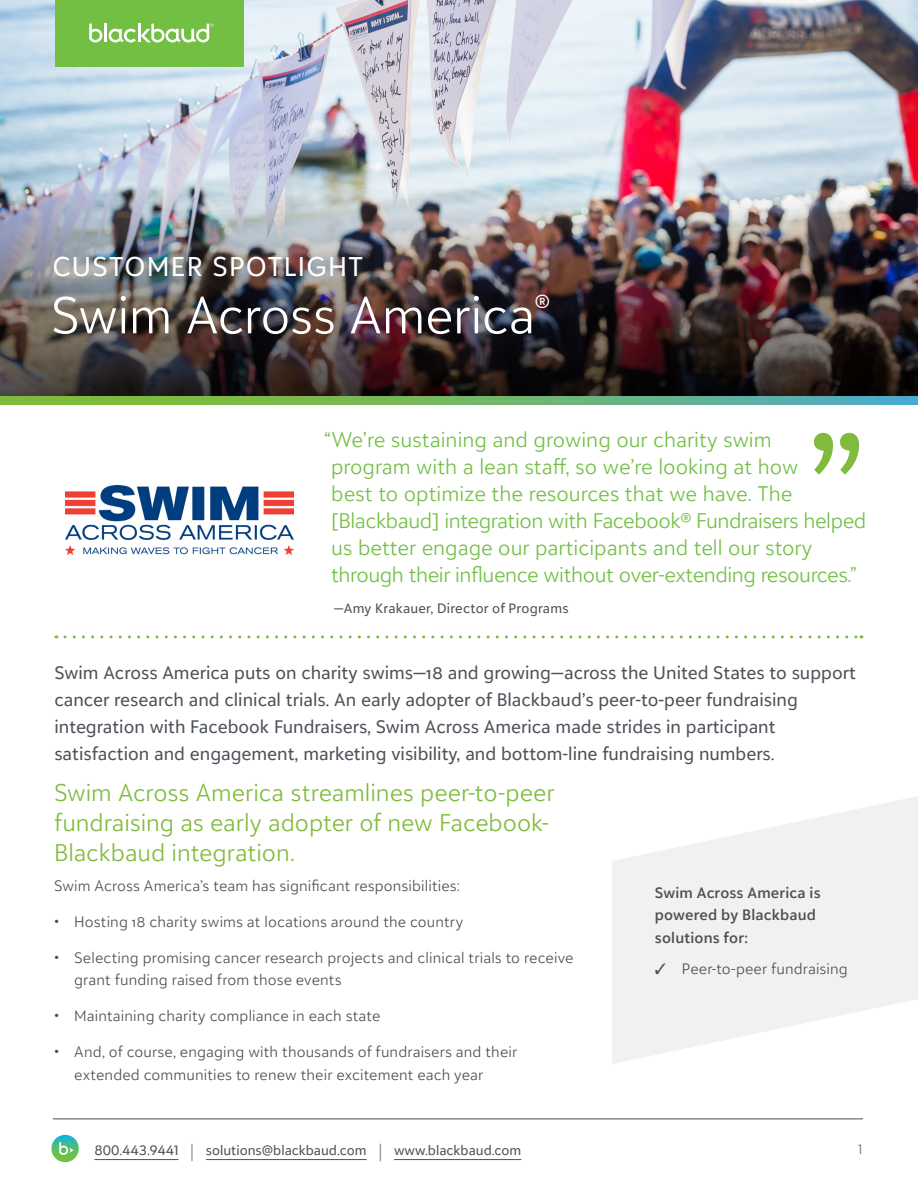
<style>
.page{position:relative;width:918px;height:1188px;background:#fff}
.page>*{position:absolute;margin:0;border:0;box-sizing:border-box;transform-origin:0 0}
.t1{font:300 51px "Blackbaud Sans";letter-spacing:-.01em;color:#fff}
.t2{font:27px "Blackbaud Sans";letter-spacing:.05em;color:#fff}
.t3{font:300 24px/30px "Blackbaud Sans";color:#80bb3d}
.t4{font:300 21px/27px "Blackbaud Sans";color:#72bf44}
.t5{font:18px/27px "Blackbaud Sans";color:#4d525a}
.t6{font:300 15px/22.5px "Blackbaud Sans";letter-spacing:.01em;color:#4f4e52}
.t7{font:600 15px/22.5px "Blackbaud Sans";letter-spacing:.01em;color:#4f4e52}
.t8{font:13.5px "Blackbaud Sans";color:#4d525a}
.t9{font:13.5px "Blackbaud Sans";letter-spacing:.015em;color:#4f4e52}
.t10{font:300 13.5px "Blackbaud Sans";color:#6c6b6f}
.s1{font-weight:300;font-size:20.25px;color:#71757b}
</style>
<div class="page">
<hr style="left:53px;top:1119px;width:810px;height:1px;background:#4f4e52">
<svg style="left:51px;top:1135px;width:28px;height:27px"></svg>
<svg style="left:59px;top:1142px;width:15px;height:13px"></svg>
<hr style="left:94px;top:1159px;width:85px;height:1px;background:#4d525a">
<hr style="left:206px;top:1159px;width:161px;height:1px;background:#4d525a">
<hr style="left:394px;top:1159px;width:127px;height:1px;background:#4d525a">
<img style="left:0;top:0;width:918px;height:189px">
<img style="left:0;top:189px;width:918px;height:207px">
<img style="left:65px;top:485px;width:229px;height:69px">
<svg style="left:0;top:396px;width:918px;height:9px;background:#6fb56f"></svg>
<svg style="left:65px;top:635px;width:797px;height:3px"></svg>
<svg style="left:612px;top:796px;width:306px;height:268px;fill:#f1f1f2"></svg>
<svg style="left:814px;top:433px;width:45px;height:41px"></svg>
<div style="left:55px;top:0;width:189px;height:67px;background:#72bf44"></div>
<svg style="left:89px;top:24px;width:13px;height:18px"></svg>
<hr style="left:104px;top:24px;width:3px;height:18px;background:#fff">
<svg style="left:109px;top:24px;width:105px;height:19px"></svg>
<h2 class="t2" style="left:53px;top:250px;width:312px">CUSTOMER SPOTLIGHT</h2>
<h1 class="t1" style="left:51px;top:284px;width:501px">Swim Across America<sup>®</sup></h1>
<p class="t4" style="left:331px;top:426px;width:537px;text-indent:-7px">“We’re sustaining and growing our charity swim<br>program with a lean staff, so we’re looking at how<br>best to optimize the resources that we have. The [Blackbaud] integration with Facebook® Fundraisers helped us better engage our participants and tell our story through their influence without over-extending resources.”</p>
<p class="t9" style="left:334px;top:600px;width:236px">—Amy Krakauer, Director of Programs</p>
<p class="t5" style="left:54px;top:659px;width:803px">Swim Across America puts on charity swims—18 and growing—across the United States to support cancer research and clinical trials. An early adopter of Blackbaud’s peer-to-peer fundraising integration with Facebook Fundraisers, Swim Across America made strides in participant satisfaction and engagement, marketing visibility, and bottom-line fundraising numbers.</p>
<h3 class="t3" style="left:54px;top:778px;width:502px">Swim Across America streamlines peer-to-peer fundraising as early adopter of new Facebook-<br>Blackbaud integration.</h3>
<p class="t6" style="left:54px;top:874px;width:407px">Swim Across America’s team has significant responsibilities:</p>
<p class="t6" style="left:54px;top:910px;width:411px">• Hosting 18 charity swims at locations around the country</p>
<p class="t6" style="left:74px;top:946px;width:501px;text-indent:-20px">• Selecting promising cancer research projects and clinical trials to receive grant funding raised from those events</p>
<p class="t6" style="left:54px;top:1004px;width:328px">• Maintaining charity compliance in each state</p>
<p class="t6" style="left:74px;top:1040px;width:444px;text-indent:-20px">• And, of course, engaging with thousands of fundraisers and their extended communities to renew their excitement each year</p>
<p class="t7" style="left:655px;top:881px;width:167px">Swim Across America is powered by Blackbaud solutions for:</p>
<p class="t6" style="left:655px;top:957px;width:194px">✓ Peer-to-peer fundraising</p>
<p class="t8" style="left:94px;top:1142px;width:429px">800.443.9441 <span class="s1">|</span> solutions@blackbaud.com <span class="s1">|</span> www.blackbaud.com</p>
<p class="t10" style="left:858px;top:1141px;width:6px">1</p>
</div>
